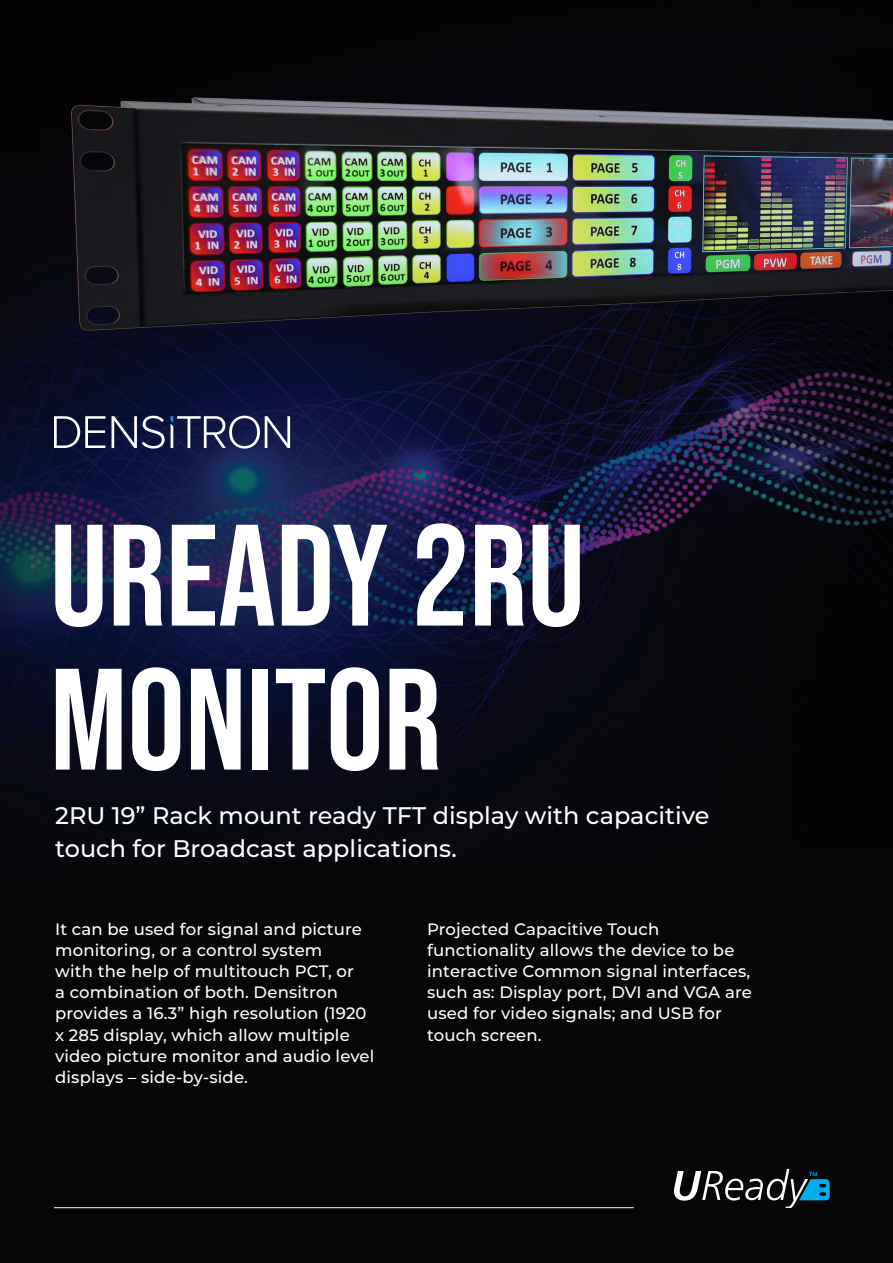
<style>
.page{position:relative;width:893px;height:1263px;background:#fff}
.page>*{position:absolute;margin:0;border:0;box-sizing:border-box;transform-origin:0 0}
.t1{font:144px "Bebas Neue";color:#fff}
.t2{font:500 24px "Montserrat";color:#fff}
.t3{font:500 16.5px/21px "Montserrat";letter-spacing:.01em;color:#fff}
</style>
<div class="page">
<div style="left:0;top:876px;width:893px;height:387px;background:#070609"></div>
<img style="left:0;top:0;width:893px;height:876px">
<svg style="left:674px;top:1169px;width:156px;height:39px;background:#36434a"></svg>
<hr style="left:54px;top:1207px;width:580px;height:1px;background:#fff">
<img style="left:45px;top:57px;width:848px;height:298px">
<svg style="left:54px;top:416px;width:51px;height:32px"></svg>
<svg style="left:112px;top:416px;width:53px;height:32px"></svg>
<svg style="left:171px;top:416px;width:119px;height:32px"></svg>
<p class="t1" style="left:50px;top:494px;width:537px">UREADY 2RU</p>
<p class="t1" style="left:50px;top:638px;width:393px">MONITOR</p>
<p class="t2" style="left:55px;top:798px;width:656px">2RU 19” Rack mount ready TFT display with capacitive</p>
<p class="t2" style="left:55px;top:831px;width:403px">touch for Broadcast applications.</p>
<p class="t3" style="left:55px;top:918px;width:321px">It can be used for signal and picture monitoring, or a control system<br>with the help of multitouch PCT, or<br>a combination of both. Densitron provides a 16.3” high resolution (1920 x 285 display, which allow multiple video picture monitor and audio level displays – side-by-side.</p>
<p class="t3" style="left:427px;top:918px;width:326px">Projected Capacitive Touch functionality allows the device to be interactive Common signal interfaces, such as: Display port, DVI and VGA are used for video signals; and USB for touch screen.</p>
</div>
